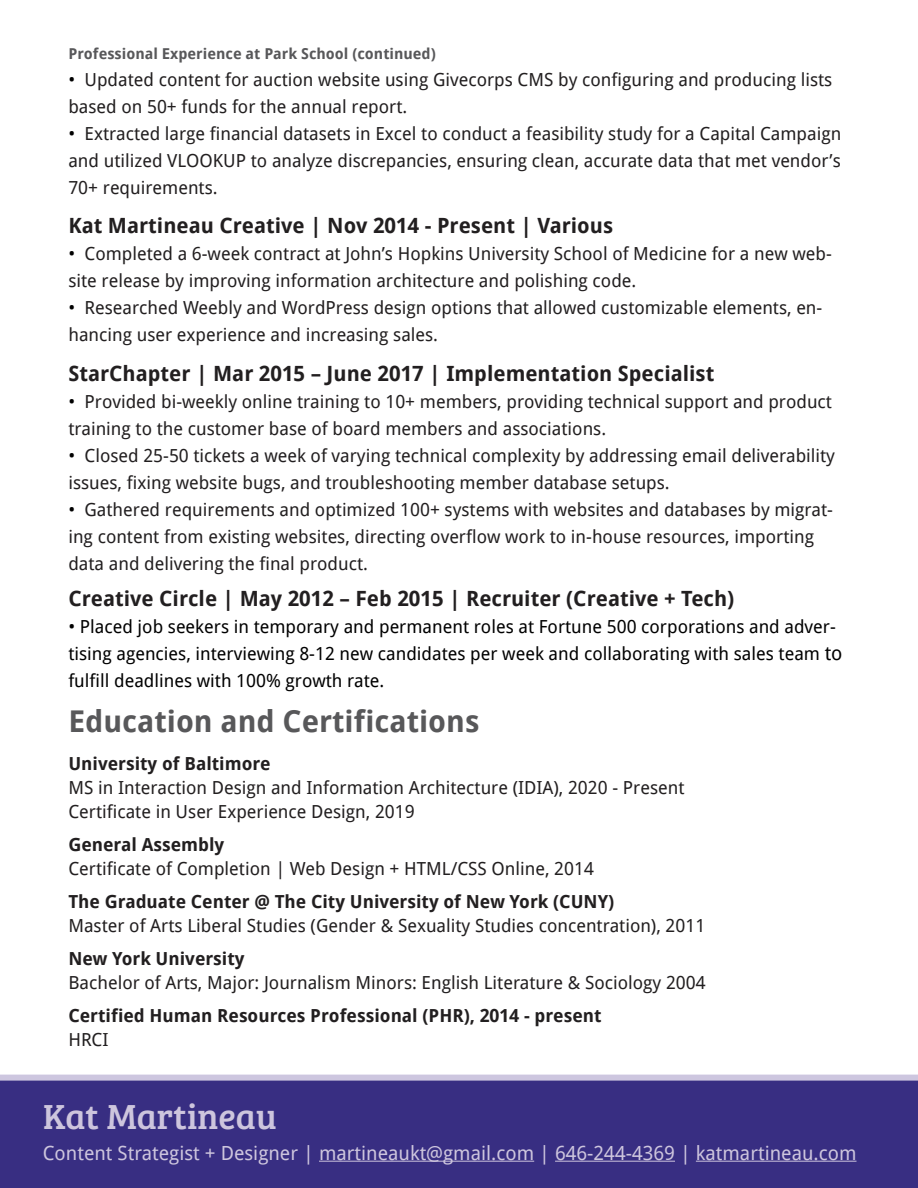
<style>
.page{position:relative;width:918px;height:1188px;background:#fff}
.page>*{position:absolute;margin:0;border:0;box-sizing:border-box;transform-origin:0 0}
.t1{font:36px "Bree Serif";color:#cdc5dd}
.t2{font:700 30px "Droid Sans";color:#58585a}
.t3{font:700 21px "Droid Sans";color:#221f20}
.t4{font:19.5px "Droid Sans";color:#cdc5dd}
.t5{font:18px/27px "Droid Sans";color:#221f20}
.t6{font:18px/27px "Droid Sans";color:#000}
.t7{font:700 18px "Droid Sans";color:#221f20}
.t8{font:700 15px "Droid Sans";color:#58585a}
.s1{color:#000}
.s2{font-size:19.5px}
</style>
<div class="page">
<div style="left:0;top:1075px;width:918px;height:113px;background:#382e82"></div>
<hr style="left:319px;top:1161px;width:215px;height:1px;background:#cdc5dd">
<hr style="left:555px;top:1161px;width:120px;height:1px;background:#cdc5dd">
<hr style="left:696px;top:1161px;width:161px;height:1px;background:#cdc5dd">
<p class="t8" style="left:68px;top:43px;width:369px">Professional Experience at Park School (continued)</p>
<p class="t5" style="left:68px;top:65px;width:765px"><span class="s1">•</span> Updated content for auction website using Givecorps CMS by configuring and producing lists based on 50+ funds for the annual report.</p>
<p class="t5" style="left:68px;top:119px;width:774px;text-align:justify"><span class="s1">•</span> Extracted large financial datasets in Excel to conduct a feasibility study for a Capital Campaign and utilized VLOOKUP to analyze discrepancies, ensuring clean, accurate data that met vendor’s 70+ requirements.</p>
<p class="t3" style="left:68px;top:211px;width:546px">Kat Martineau Creative | Nov 2014 - Present | Various</p>
<p class="t5" style="left:68px;top:240px;width:765px"><span class="s1">•</span> Completed a 6-week contract at John’s Hopkins University School of Medicine for a new web&shy;site release by improving information architecture and polishing code.</p>
<p class="t5" style="left:68px;top:294px;width:755px"><span class="s1">•</span> Researched Weebly and WordPress design options that allowed customizable elements, en&shy;hancing user experience and increasing sales.</p>
<p class="t3" style="left:68px;top:359px;width:648px">StarChapter | Mar 2015 – June 2017 | Implementation Specialist</p>
<p class="t5" style="left:68px;top:387px;width:765px"><span class="s1">•</span> Provided bi-weekly online training to 10+ members, providing technical support and product training to the customer base of board members and associations.</p>
<p class="t5" style="left:68px;top:441px;width:768px"><span class="s1">•</span> Closed 25-50 tickets a week of varying technical complexity by addressing email deliverability issues, fixing website bugs, and troubleshooting member database setups.</p>
<p class="t5" style="left:68px;top:495px;width:766px"><span class="s1">•</span> Gathered requirements and optimized 100+ systems with websites and databases by migrat&shy;ing content from existing websites, directing overflow work to in-house resources, importing data and delivering the final product.</p>
<p class="t3" style="left:68px;top:584px;width:667px">Creative Circle | May 2012 – Feb 2015 | Recruiter (Creative + Tech)</p>
<p class="t6" style="left:68px;top:612px;width:776px">• Placed job seekers in temporary and permanent roles at Fortune 500 corporations and adver&shy;tising agencies, interviewing 8-12 new candidates per week and collaborating with sales team <span class="s2">to </span>fulfill deadlines with 100% growth rate.</p>
<h2 class="t2" style="left:68px;top:699px;width:413px">Education and Certifications</h2>
<p class="t7" style="left:68px;top:751px;width:204px">University of Baltimore</p>
<p class="t5" style="left:68px;top:775px;width:618px;line-height:24px">MS in Interaction Design and Information Architecture (IDIA), 2020 - Present<br>Certificate in User Experience Design, 2019</p>
<p class="t7" style="left:68px;top:832px;width:157px">General Assembly</p>
<p class="t5" style="left:68px;top:854px;width:527px">Certificate of Completion | Web Design + HTML/CSS Online, 2014</p>
<p class="t7" style="left:68px;top:889px;width:547px">The Graduate Center @ The City University of New York (CUNY)</p>
<p class="t5" style="left:68px;top:911px;width:638px">Master of Arts Liberal Studies (Gender &amp; Sexuality Studies concentration), 2011</p>
<p class="t7" style="left:68px;top:946px;width:178px">New York University</p>
<p class="t5" style="left:68px;top:968px;width:639px">Bachelor of Arts, Major: Journalism Minors: English Literature &amp; Sociology 2004</p>
<p class="t7" style="left:68px;top:1003px;width:535px">Certified Human Resources Professional (PHR), 2014 - present</p>
<p class="t5" style="left:68px;top:1025px;width:42px">HRCI</p>
<h1 class="t1" style="left:43px;top:1089px;width:235px">Kat Martineau</h1>
<p class="t4" style="left:43px;top:1139px;width:815px">Content Strategist + Designer | martineaukt@gmail.com | 646-244-4369 | katmartineau.com</p>
</div>
